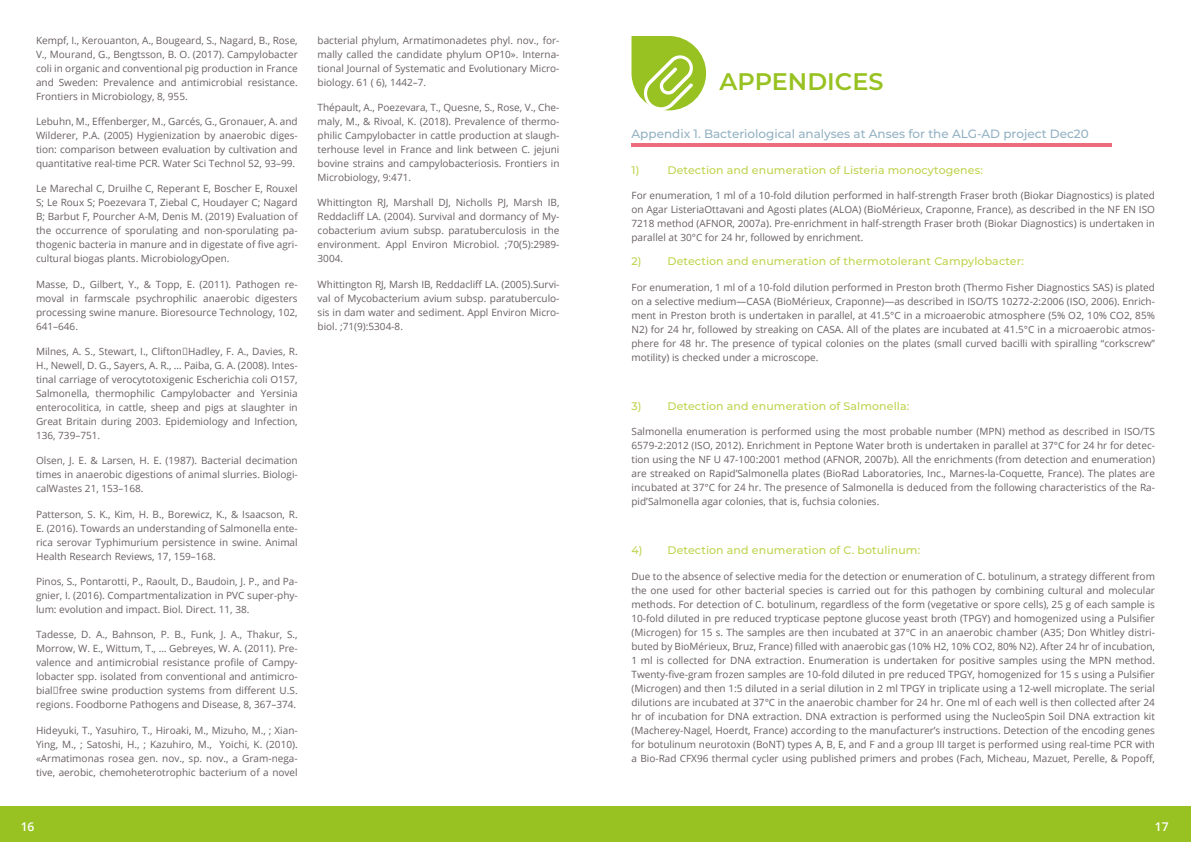
<style>
.page{position:relative;width:1191px;height:842px;background:#fff}
.page>*{position:absolute;margin:0;border:0;box-sizing:border-box;transform-origin:0 0}
.t1{font:600 24px "Montserrat";color:#98c222}
.t2{font:500 12px "Montserrat";color:#93b1c2}
.t3{font:600 12px "Open Sans";color:#fff}
.t4{font:500 11px "Montserrat";letter-spacing:.01em;color:#c0d34e}
.t5{font:10px/14px "Open Sans";color:#696064;text-align:justify}
</style>
<div class="page">
<div style="left:0;top:806px;width:1191px;height:35px;background:#98c222"></div>
<svg style="left:631px;top:36px;width:75px;height:74px"></svg>
<hr style="left:631px;top:143px;width:480px;height:3px;background:#ed6c7e">
<p class="t5" style="left:36px;top:33px;width:263px">Kempf, I., Kerouanton, A., Bougeard, S., Nagard, B., Rose, V., Mourand, G., Bengtsson, B. O. (2017). Campylobacter coli in organic and conventional pig production in France and Sweden: Prevalence and antimicrobial resistance.<br>Frontiers in Microbiology, 8, 955.</p>
<p class="t5" style="left:36px;top:114px;width:263px">Lebuhn, M., Effenberger, M., Garcés, G., Gronauer, A. and Wilderer, P.A. (2005) Hygienization by anaerobic diges&shy;tion: comparison between evaluation by cultivation and quantitative real-time PCR. Water Sci Technol 52, 93–99.</p>
<p class="t5" style="left:36px;top:181px;width:263px">Le Marechal C, Druilhe C, Reperant E, Boscher E, Rouxel S; Le Roux S; Poezevara T, Ziebal C, Houdayer C; Nagard B; Barbut F, Pourcher A-M, Denis M. (2019) Evaluation of the occurrence of sporulating and non-sporulating pa&shy;thogenic bacteria in manure and in digestate of five agri&shy;cultural biogas plants. MicrobiologyOpen.</p>
<p class="t5" style="left:36px;top:277px;width:263px">Masse, D., Gilbert, Y., &amp; Topp, E. (2011). Pathogen re&shy;moval in farmscale psychrophilic anaerobic digesters processing swine manure. Bioresource Technology, 102, 641–646.</p>
<p class="t5" style="left:36px;top:344px;width:263px">Milnes, A. S., Stewart, I., Clifton‐Hadley, F. A., Davies, R.<br>H., Newell, D. G., Sayers, A. R., … Paiba, G. A. (2008). Intes&shy;tinal carriage of verocytotoxigenic Escherichia coli O157, Salmonella, thermophilic Campylobacter and Yersinia enterocolitica, in cattle, sheep and pigs at slaughter in Great Britain during 2003. Epidemiology and Infection, 136, 739–751.</p>
<p class="t5" style="left:36px;top:453px;width:263px">Olsen, J. E. &amp; Larsen, H. E. (1987). Bacterial decimation times in anaerobic digestions of animal slurries. Biologi&shy;calWastes 21, 153–168.</p>
<p class="t5" style="left:36px;top:507px;width:263px">Patterson, S. K., Kim, H. B., Borewicz, K., &amp; Isaacson, R.<br>E. (2016). Towards an understanding of Salmonella ente&shy;rica serovar Typhimurium persistence in swine. Animal Health Research Reviews, 17, 159–168.</p>
<p class="t5" style="left:36px;top:574px;width:263px">Pinos, S., Pontarotti, P., Raoult, D., Baudoin, J. P., and Pa&shy;gnier, I. (2016). Compartmentalization in PVC super-phy&shy;lum: evolution and impact. Biol. Direct. 11, 38.</p>
<p class="t5" style="left:36px;top:627px;width:263px">Tadesse, D. A., Bahnson, P. B., Funk, J. A., Thakur, S., Morrow, W. E., Wittum, T., … Gebreyes, W. A. (2011). Pre&shy;valence and antimicrobial resistance profile of Campy&shy;lobacter spp. isolated from conventional and antimicro&shy;bial‐free swine production systems from different U.S. regions. Foodborne Pathogens and Disease, 8, 367–374.</p>
<p class="t5" style="left:36px;top:723px;width:263px">Hideyuki, T., Yasuhiro, T., Hiroaki, M., Mizuho, M., ; Xian-Ying, M., ; Satoshi, H., ; Kazuhiro, M., Yoichi, K. (2010). «Armatimonas rosea gen. nov., sp. nov., a Gram-nega&shy;tive, aerobic, chemoheterotrophic bacterium of a novel</p>
<p class="t5" style="left:317px;top:33px;width:243px">bacterial phylum, Armatimonadetes phyl. nov., for&shy;mally called the candidate phylum OP10». Interna&shy;tional Journal of Systematic and Evolutionary Micro&shy;biology. 61 ( 6), 1442–7.</p>
<p class="t5" style="left:317px;top:100px;width:243px">Thépault, A., Poezevara, T., Quesne, S., Rose, V., Che&shy;maly, M., &amp; Rivoal, K. (2018). Prevalence of thermo&shy;philic Campylobacter in cattle production at slaugh&shy;terhouse level in France and link between C. jejuni bovine strains and campylobacteriosis. Frontiers in Microbiology, 9:471.</p>
<p class="t5" style="left:317px;top:195px;width:243px">Whittington RJ, Marshall DJ, Nicholls PJ, Marsh IB, Reddacliff LA. (2004). Survival and dormancy of My&shy;cobacterium avium subsp. paratuberculosis in the environment. Appl Environ Microbiol. ;70(5):2989- 3004.</p>
<p class="t5" style="left:317px;top:277px;width:243px">Whittington RJ, Marsh IB, Reddacliff LA. (2005).Survi&shy;val of Mycobacterium avium subsp. paratuberculo&shy;sis in dam water and sediment. Appl Environ Micro&shy;biol. ;71(9):5304-8.</p>
<h1 class="t1" style="left:719px;top:64px;width:165px">APPENDICES</h1>
<p class="t2" style="left:631px;top:125px;width:459px">Appendix 1. Bacteriological analyses at Anses for the ALG-AD project Dec20</p>
<p class="t4" style="left:631px;top:162px;width:9px">1)</p>
<p class="t4" style="left:667px;top:162px;width:317px">Detection and enumeration of Listeria monocytogenes:</p>
<p class="t5" style="left:631px;top:188px;width:525px">For enumeration, 1 ml of a 10-fold dilution performed in half-strength Fraser broth (Biokar Diagnostics) is plated on Agar ListeriaOttavani and Agosti plates (ALOA) (BioMérieux, Craponne, France), as described in the NF EN ISO 7218 method (AFNOR, 2007a). Pre-enrichment in half-strength Fraser broth (Biokar Diagnostics) is undertaken in parallel at 30°C for 24 hr, followed by enrichment.</p>
<p class="t4" style="left:631px;top:254px;width:394px">2) Detection and enumeration of thermotolerant Campylobacter:</p>
<p class="t5" style="left:631px;top:280px;width:525px">For enumeration, 1 ml of a 10-fold dilution performed in Preston broth (Thermo Fisher Diagnostics SAS) is plated on a selective medium—CASA (BioMérieux, Craponne)—as described in ISO/TS 10272-2:2006 (ISO, 2006). Enrich&shy;ment in Preston broth is undertaken in parallel, at 41.5°C in a microaerobic atmosphere (5% O2, 10% CO2, 85% N2) for 24 hr, followed by streaking on CASA. All of the plates are incubated at 41.5°C in a microaerobic atmos&shy;phere for 48 hr. The presence of typical colonies on the plates (small curved bacilli with spiralling “corkscrew” motility) is checked under a microscope.</p>
<p class="t4" style="left:631px;top:398px;width:279px">3) Detection and enumeration of Salmonella:</p>
<p class="t5" style="left:631px;top:424px;width:525px">Salmonella enumeration is performed using the most probable number (MPN) method as described in ISO/TS 6579-2:2012 (ISO, 2012). Enrichment in Peptone Water broth is undertaken in parallel at 37°C for 24 hr for detec&shy;tion using the NF U 47-100:2001 method (AFNOR, 2007b). All the enrichments (from detection and enumeration) are streaked on Rapid’Salmonella plates (BioRad Laboratories, Inc., Marnes-la-Coquette, France). The plates are incubated at 37°C for 24 hr. The presence of Salmonella is deduced from the following characteristics of the Ra&shy;pid’Salmonella agar colonies, that is, fuchsia colonies.</p>
<p class="t4" style="left:631px;top:543px;width:290px">4) Detection and enumeration of C. botulinum:</p>
<p class="t5" style="left:631px;top:569px;width:525px">Due to the absence of selective media for the detection or enumeration of C. botulinum, a strategy different from the one used for other bacterial species is carried out for this pathogen by combining cultural and molecular methods. For detection of C. botulinum, regardless of the form (vegetative or spore cells), 25 g of each sample is 10-fold diluted in pre reduced trypticase peptone glucose yeast broth (TPGY) and homogenized using a Pulsifier (Microgen) for 15 s. The samples are then incubated at 37°C in an anaerobic chamber (A35; Don Whitley distri&shy;buted by BioMérieux, Bruz, France) filled with anaerobic gas (10% H2, 10% CO2, 80% N2). After 24 hr of incubation, 1 ml is collected for DNA extraction. Enumeration is undertaken for positive samples using the MPN method.<br>Twenty-five-gram frozen samples are 10-fold diluted in pre reduced TPGY, homogenized for 15 s using a Pulsifier (Microgen) and then 1:5 diluted in a serial dilution in 2 ml TPGY in triplicate using a 12-well microplate. The serial dilutions are incubated at 37°C in the anaerobic chamber for 24 hr. One ml of each well is then collected after 24 hr of incubation for DNA extraction. DNA extraction is performed using the NucleoSpin Soil DNA extraction kit (Macherey-Nagel, Hoerdt, France) according to the manufacturer’s instructions. Detection of the encoding genes for botulinum neurotoxin (BoNT) types A, B, E, and F and a group III target is performed using real-time PCR with a Bio-Rad CFX96 thermal cycler using published primers and probes (Fach, Micheau, Mazuet, Perelle, &amp; Popoff,</p>
<p class="t3" style="left:21px;top:818px;width:15px">16</p>
<p class="t3" style="left:1155px;top:818px;width:15px">17</p>
</div>
